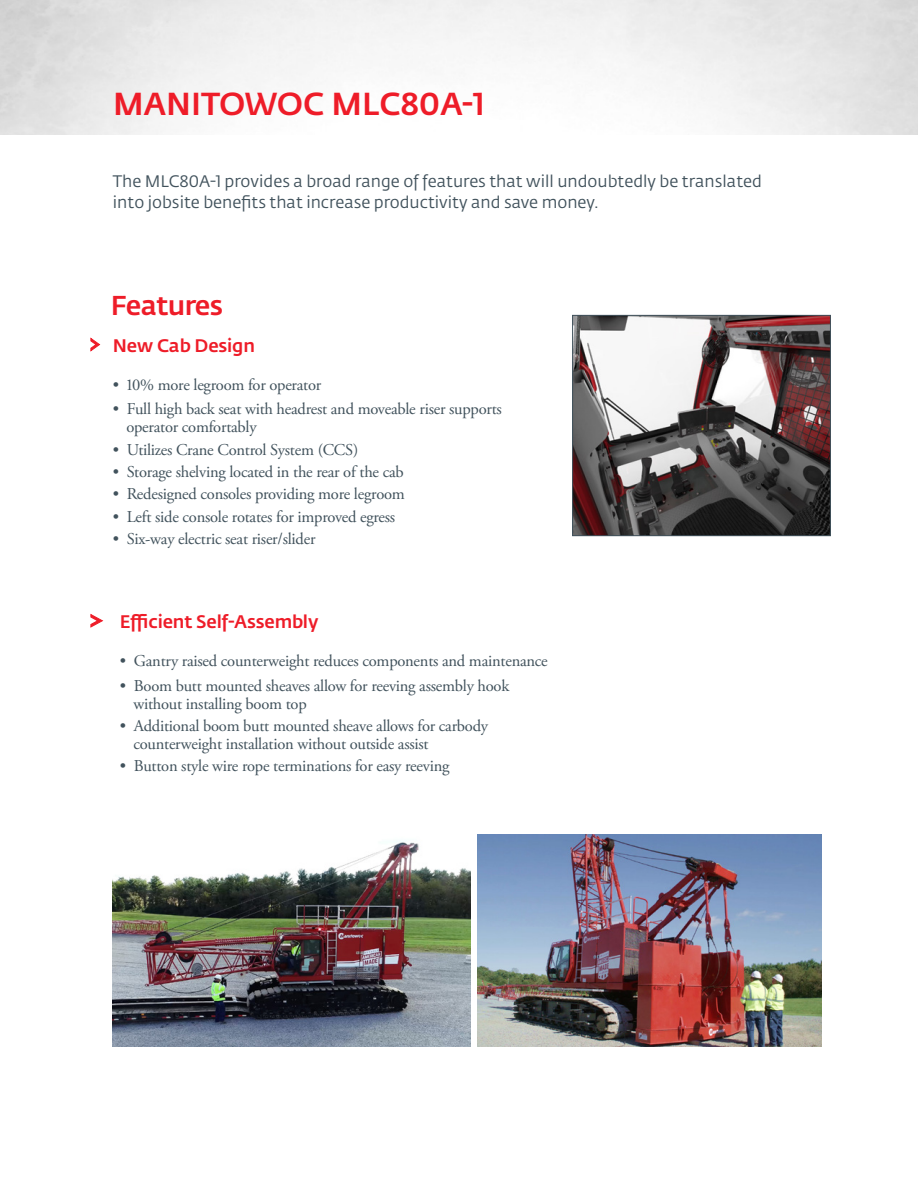
<style>
.page{position:relative;width:918px;height:1188px;background:#fff}
.page>*{position:absolute;margin:0;border:0;box-sizing:border-box;transform-origin:0 0}
.t1{font:500 31.5px "Fedra Sans Pro";color:#ee1c28}
.t2{font:500 27px "Fedra Sans Pro";letter-spacing:-.025em;color:#ee1c28}
.t3{font:500 18px "Fedra Sans Pro";letter-spacing:-.01em;color:#ee1c28}
.t4{font:16.5px/18px "Adobe Garamond Pro";letter-spacing:-.015em;color:#41525c}
.t5{font:16.5px/21px "Fedra Sans Pro";color:#41525c}
</style>
<div class="page">
<svg style="left:90px;top:338px;width:10px;height:13px"></svg>
<svg style="left:90px;top:614px;width:13px;height:14px"></svg>
<img style="left:574px;top:317px;width:255px;height:217px">
<div style="left:572px;top:315px;width:259px;height:221px;border:1px solid #41525c"></div>
<img style="left:113px;top:841px;width:358px;height:205px">
<img style="left:477px;top:835px;width:345px;height:211px">
<p class="t1" style="left:113px;top:85px;width:373px">MANITOWOC MLC80A-1</p>
<p class="t5" style="left:113px;top:170px;width:651px">The MLC80A-1 provides a broad range of features that will undoubtedly be translated into jobsite benefits that increase productivity and save money.</p>
<p class="t2" style="left:111px;top:289px;width:114px">Features</p>
<p class="t3" style="left:113px;top:335px;width:144px">New Cab Design</p>
<p class="t4" style="left:113px;top:376px;width:210px">• 10% more legroom for operator</p>
<p class="t4" style="left:126px;top:401px;width:377px;text-indent:-14px">• Full high back seat with headrest and moveable riser supports operator comfortably</p>
<p class="t4" style="left:113px;top:441px;width:247px">• Utilizes Crane Control System (CCS)</p>
<p class="t4" style="left:113px;top:463px;width:292px">• Storage shelving located in the rear of the cab</p>
<p class="t4" style="left:113px;top:486px;width:294px">• Redesigned consoles providing more legroom</p>
<p class="t4" style="left:113px;top:508px;width:284px">• Left side console rotates for improved egress</p>
<p class="t4" style="left:113px;top:530px;width:204px">• Six-way electric seat riser/slider</p>
<p class="t3" style="left:120px;top:611px;width:200px">Efficient Self-Assembly</p>
<p class="t4" style="left:120px;top:652px;width:429px">• Gantry raised counterweight reduces components and maintenance</p>
<p class="t4" style="left:133px;top:677px;width:377px;text-indent:-14px">• Boom butt mounted sheaves allow for reeving assembly hook without installing boom top</p>
<p class="t4" style="left:133px;top:717px;width:356px;text-indent:-14px">• Additional boom butt mounted sheave allows for carbody counterweight installation without outside assist</p>
<p class="t4" style="left:120px;top:758px;width:331px">• Button style wire rope terminations for easy reeving</p>
</div>
